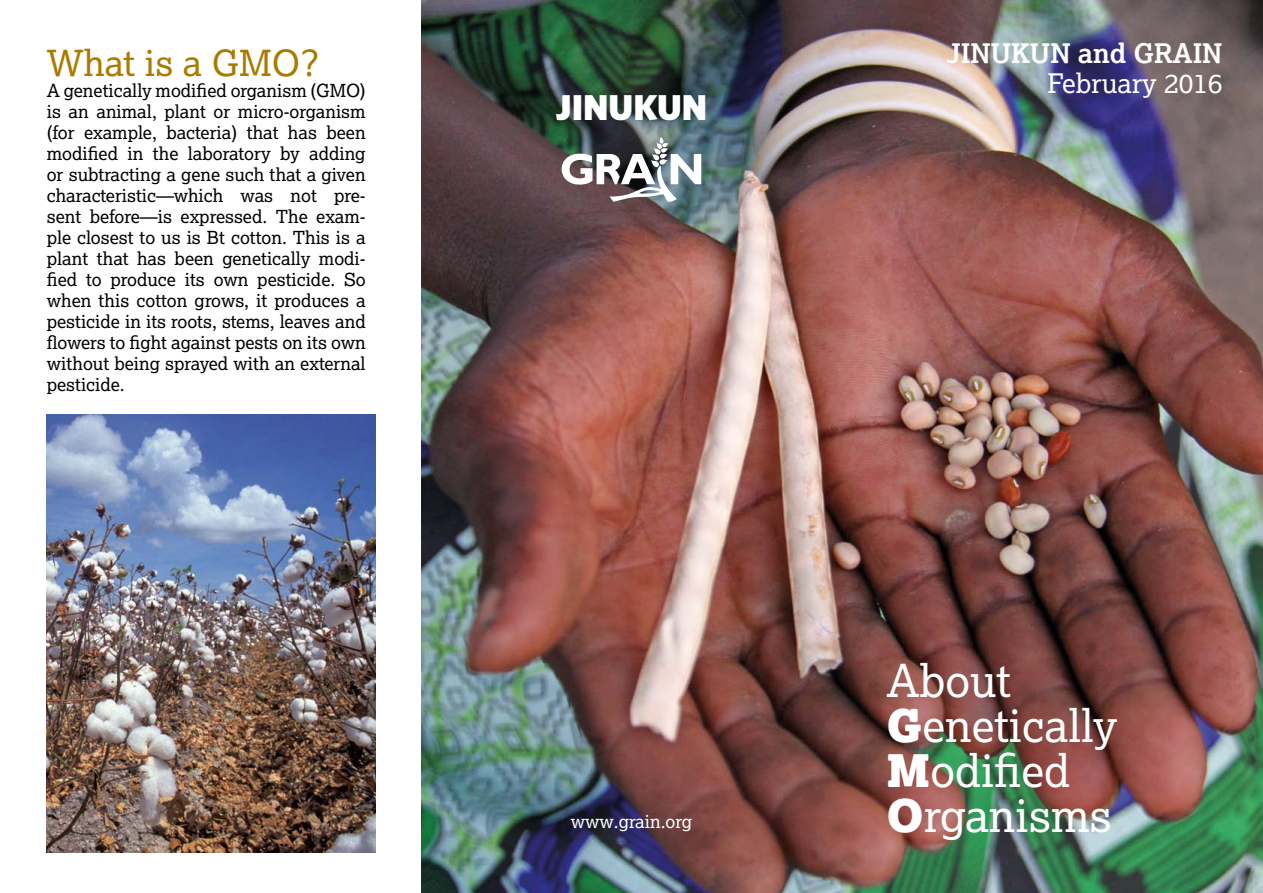
<style>
.page{position:relative;width:1263px;height:893px;background:#fff}
.page>*{position:absolute;margin:0;border:0;box-sizing:border-box;transform-origin:0 0}
.t1{font:45px/45px "Lexia Trial";color:#fff}
.t2{font:36px "Lexia Trial";color:#aa7a00}
.t3{font:900 36px "Whitney";color:#fff}
.t4{font:700 27px "Lexia Trial";color:#fff}
.t5{font:27px "Lexia Trial";color:#fff}
.t6{font:18px/21px "Lexia Trial";color:#000;text-align:justify}
.t7{font:18px "Lexia Trial";color:#fff}
.s1{font-weight:900}
</style>
<div class="page">
<img style="left:421px;top:0;width:842px;height:893px">
<img style="left:47px;top:415px;width:328px;height:437px">
<img style="left:562px;top:136px;width:139px;height:66px">
<h2 class="t2" style="left:47px;top:40px;width:274px">What is a GMO?</h2>
<p class="t6" style="left:47px;top:80px;width:320px">A genetically modified organism (GMO) is an animal, plant or micro-organism (for example, bacteria) that has been modified in the laboratory by adding or subtracting a gene such that a given characteristic—which was not pre&shy;sent before—is expressed. The exam&shy;ple closest to us is Bt cotton. This is a plant that has been genetically modi&shy;fied to produce its own pesticide. So when this cotton grows, it produces a pesticide in its roots, stems, leaves and flowers to fight against pests on its own without being sprayed with an external pesticide.</p>
<h2 class="t3" style="left:556px;top:85px;width:153px">JINUKUN</h2>
<h3 class="t4" style="left:947px;top:36px;width:277px">JINUKUN and GRAIN</h3>
<h3 class="t5" style="left:1047px;top:66px;width:177px">February 2016</h3>
<p class="t7" style="left:571px;top:810px;width:123px">www.grain.org</p>
<h1 class="t1" style="left:887px;top:657px;width:232px">About<br><span class="s1">G</span>enetically<br><span class="s1">M</span>odified<br><span class="s1">O</span>rganisms</h1>
</div>
